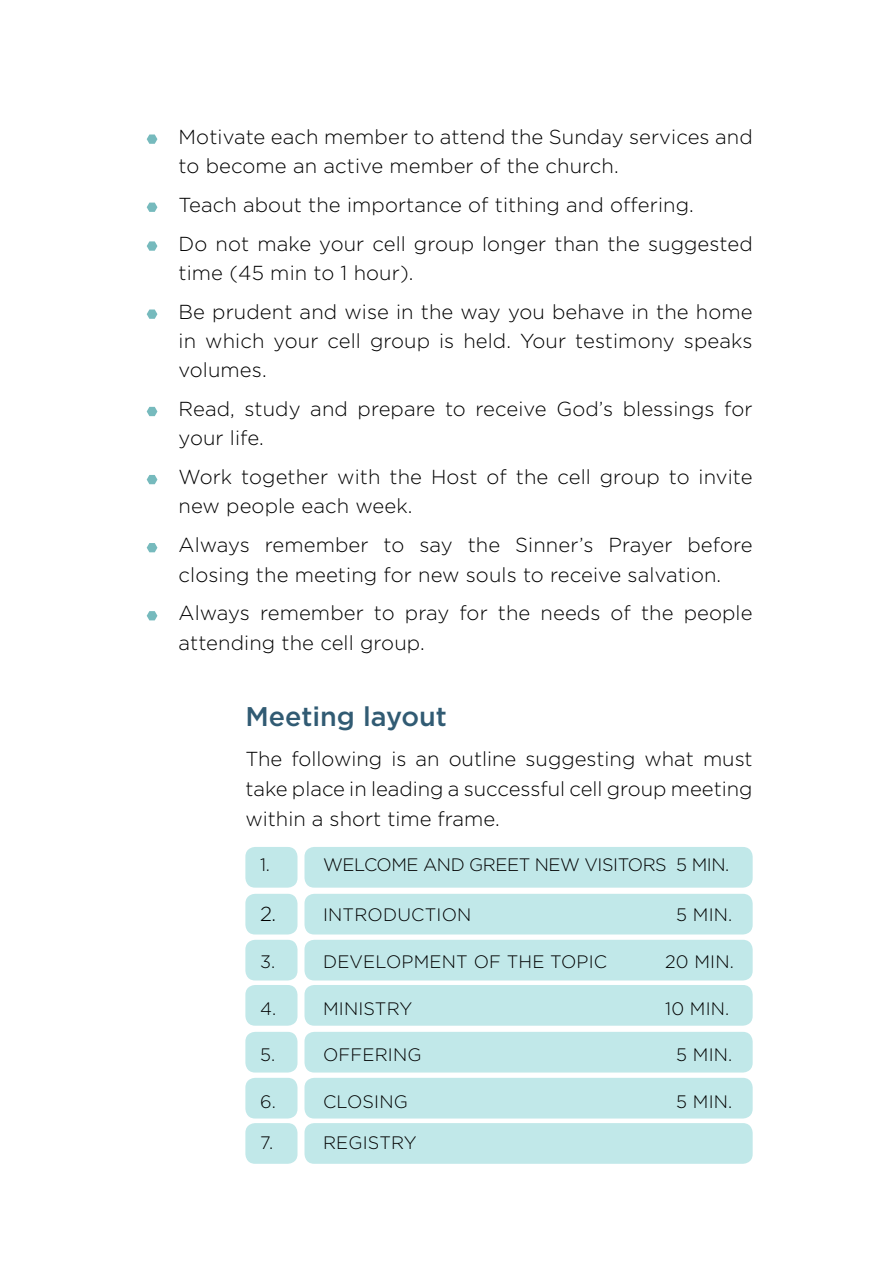
<style>
.page{position:relative;width:893px;height:1276px;background:#fff}
.page>*{position:absolute;margin:0;border:0;box-sizing:border-box;transform-origin:0 0}
.t1{font:500 27px "Gotham";color:#315b73}
.t2{font:300 20.25px/29.2px "Gotham";letter-spacing:.005em;color:#000}
.t3{font:300 18px "Gotham";letter-spacing:.01em;color:#000}
.t4{font:300 18px "Gotham";letter-spacing:-.025em;color:#000}
.s1{font-size:20.25px}
</style>
<div class="page">
<svg style="left:147px;top:134px;width:10px;height:10px"></svg>
<svg style="left:147px;top:203px;width:10px;height:9px"></svg>
<svg style="left:147px;top:241px;width:10px;height:10px"></svg>
<svg style="left:147px;top:309px;width:10px;height:10px"></svg>
<svg style="left:147px;top:407px;width:10px;height:9px"></svg>
<svg style="left:147px;top:475px;width:10px;height:9px"></svg>
<svg style="left:147px;top:543px;width:10px;height:9px"></svg>
<svg style="left:147px;top:611px;width:10px;height:9px"></svg>
<div style="left:304px;top:1123px;width:449px;height:40px;background:#c1e8e9;border-radius:10px"></div>
<div style="left:304px;top:847px;width:449px;height:40px;background:#c1e8e9;border-radius:10px"></div>
<div style="left:304px;top:894px;width:449px;height:40px;background:#c1e8e9;border-radius:10px"></div>
<div style="left:304px;top:939px;width:449px;height:41px;background:#c1e8e9;border-radius:10px"></div>
<div style="left:304px;top:985px;width:449px;height:40px;background:#c1e8e9;border-radius:10px"></div>
<div style="left:304px;top:1032px;width:449px;height:40px;background:#c1e8e9;border-radius:10px"></div>
<div style="left:304px;top:1077px;width:449px;height:41px;background:#c1e8e9;border-radius:10px"></div>
<div style="left:245px;top:1123px;width:52px;height:40px;background:#c1e8e9;border-radius:10px"></div>
<div style="left:245px;top:847px;width:52px;height:40px;background:#c1e8e9;border-radius:10px"></div>
<div style="left:245px;top:894px;width:52px;height:40px;background:#c1e8e9;border-radius:10px"></div>
<div style="left:245px;top:939px;width:52px;height:41px;background:#c1e8e9;border-radius:10px"></div>
<div style="left:245px;top:985px;width:52px;height:40px;background:#c1e8e9;border-radius:10px"></div>
<div style="left:245px;top:1032px;width:52px;height:40px;background:#c1e8e9;border-radius:10px"></div>
<div style="left:245px;top:1077px;width:52px;height:41px;background:#c1e8e9;border-radius:10px"></div>
<p class="t2" style="left:179px;top:123px;width:576px">Motivate each member to attend the Sunday services and to become an active member of the church.</p>
<p class="t2" style="left:179px;top:186px;width:576px;line-height:38.9px">Teach about the importance of tithing and offering.<br>Do not make your cell group longer than the suggested</p>
<p class="t2" style="left:179px;top:254px;width:575px;line-height:38.9px">time (45 min to 1 hour).<br>Be prudent and wise in the way you behave in the home</p>
<p class="t2" style="left:179px;top:327px;width:576px">in which your cell group is held. Your testimony speaks volumes.</p>
<p class="t2" style="left:179px;top:395px;width:576px">Read, study and prepare to receive God’s blessings for your life.</p>
<p class="t2" style="left:179px;top:463px;width:576px">Work together with the Host of the cell group to invite new people each week.</p>
<p class="t2" style="left:179px;top:531px;width:576px">Always remember to say the Sinner’s Prayer before closing the meeting for new souls to receive salvation.</p>
<p class="t2" style="left:179px;top:600px;width:575px">Always remember to pray for the needs of the people attending the cell group.</p>
<h1 class="t1" style="left:245px;top:704px;width:203px">Meeting layout</h1>
<p class="t2" style="left:245px;top:744px;width:509px;line-height:30.4px;text-align:justify">The following is an outline suggesting what must take place in leading a successful cell group meeting within a short time frame.</p>
<p class="t3" style="left:260px;top:857px;width:11px">1.</p>
<p class="t4" style="left:323px;top:857px;width:408px">WELCOME AND GREET NEW VISITORS 5 MIN.</p>
<p class="t3" style="left:260px;top:907px;width:213px"><span class="s1">2.</span> INTRODUCTION</p>
<p class="t3" style="left:676px;top:907px;width:58px">5 MIN.</p>
<p class="t3" style="left:260px;top:953px;width:17px">3.</p>
<p class="t3" style="left:323px;top:953px;width:286px">DEVELOPMENT OF THE TOPIC</p>
<p class="t3" style="left:665px;top:953px;width:70px">20 MIN.</p>
<p class="t3" style="left:260px;top:1000px;width:18px">4.</p>
<p class="t3" style="left:323px;top:1000px;width:91px">MINISTRY</p>
<p class="t3" style="left:665px;top:1000px;width:66px">10 MIN.</p>
<p class="t3" style="left:260px;top:1047px;width:17px">5.</p>
<p class="t3" style="left:323px;top:1047px;width:100px">OFFERING</p>
<p class="t3" style="left:676px;top:1047px;width:58px">5 MIN.</p>
<p class="t3" style="left:260px;top:1093px;width:17px">6.</p>
<p class="t3" style="left:323px;top:1093px;width:86px">CLOSING</p>
<p class="t3" style="left:676px;top:1093px;width:58px">5 MIN.</p>
<p class="t3" style="left:260px;top:1134px;width:15px">7.</p>
<p class="t3" style="left:323px;top:1134px;width:95px">REGISTRY</p>
</div>
